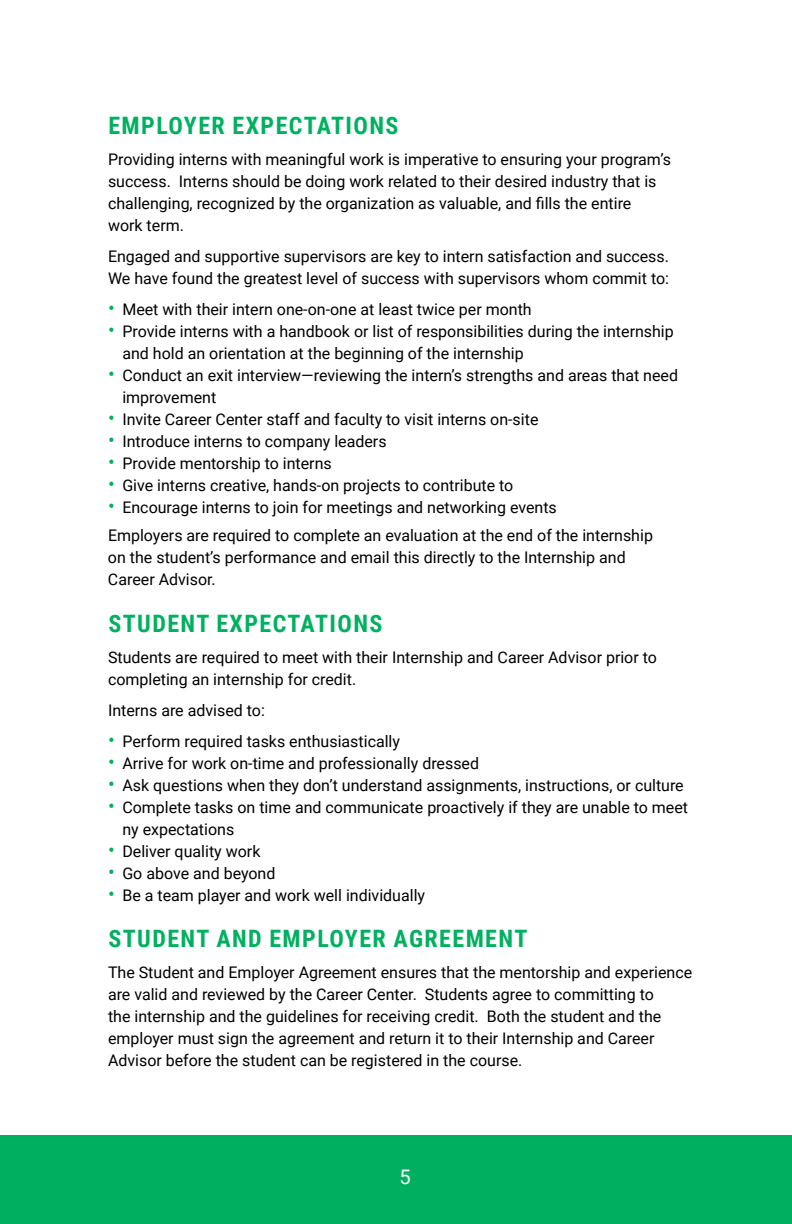
<style>
.page{position:relative;width:792px;height:1224px;background:#fff}
.page>*{position:absolute;margin:0;border:0;box-sizing:border-box;transform-origin:0 0}
.t1{font:700 24px "Roboto Condensed";letter-spacing:.06em;color:#00b060}
.t2{font:20px "Roboto";color:#fff}
.t3{font:16px/22px "Roboto";color:#000}
.s1{font-size:20px;color:#00b060}
</style>
<div class="page">
<div style="left:0;top:1135px;width:792px;height:89px;background:#00b060"></div>
<h1 class="t1" style="left:108px;top:109px;width:292px">EMPLOYER EXPECTATIONS</h1>
<p class="t3" style="left:108px;top:148px;width:564px">Providing interns with meaningful work is imperative to ensuring your program’s success. Interns should be doing work related to their desired industry that is challenging, recognized by the organization as valuable, and fills the entire<br>work term.</p>
<p class="t3" style="left:108px;top:245px;width:563px">Engaged and supportive supervisors are key to intern satisfaction and success.<br>We have found the greatest level of success with supervisors whom commit to:</p>
<p class="t3" style="left:108px;top:298px;width:425px"><span class="s1">•</span> Meet with their intern one-on-one at least twice per month</p>
<p class="t3" style="left:122px;top:320px;width:553px;text-indent:-14px"><span class="s1">•</span> Provide interns with a handbook or list of responsibilities during the internship and hold an orientation at the beginning of the internship</p>
<p class="t3" style="left:122px;top:364px;width:557px;text-indent:-14px"><span class="s1">•</span> Conduct an exit interview—reviewing the intern’s strengths and areas that need improvement</p>
<p class="t3" style="left:108px;top:408px;width:432px"><span class="s1">•</span> Invite Career Center staff and faculty to visit interns on-site</p>
<p class="t3" style="left:108px;top:430px;width:280px"><span class="s1">•</span> Introduce interns to company leaders</p>
<p class="t3" style="left:108px;top:452px;width:225px"><span class="s1">•</span> Provide mentorship to interns</p>
<p class="t3" style="left:108px;top:474px;width:407px"><span class="s1">•</span> Give interns creative, hands-on projects to contribute to</p>
<p class="t3" style="left:108px;top:493px;width:547px;line-height:28px"><span class="s1">•</span> Encourage interns to join for meetings and networking events<br>Employers are required to complete an evaluation at the end of the internship</p>
<p class="t3" style="left:108px;top:546px;width:519px">on the student’s performance and email this directly to the Internship and<br>Career Advisor.</p>
<h1 class="t1" style="left:108px;top:607px;width:276px">STUDENT EXPECTATIONS</h1>
<p class="t3" style="left:108px;top:646px;width:551px">Students are required to meet with their Internship and Career Advisor prior to completing an internship for credit.</p>
<p class="t3" style="left:108px;top:699px;width:158px">Interns are advised to:</p>
<p class="t3" style="left:108px;top:730px;width:294px"><span class="s1">•</span> Perform required tasks enthusiastically</p>
<p class="t3" style="left:108px;top:752px;width:373px"><span class="s1">•</span> Arrive for work on-time and professionally dressed</p>
<p class="t3" style="left:108px;top:774px;width:577px"><span class="s1">•</span> Ask questions when they don’t understand assignments, instructions, or culture</p>
<p class="t3" style="left:122px;top:796px;width:567px;text-indent:-14px"><span class="s1">•</span> Complete tasks on time and communicate proactively if they are unable to meet ny expectations</p>
<p class="t3" style="left:108px;top:840px;width:154px"><span class="s1">•</span> Deliver quality work</p>
<p class="t3" style="left:108px;top:862px;width:169px"><span class="s1">•</span> Go above and beyond</p>
<p class="t3" style="left:108px;top:884px;width:319px"><span class="s1">•</span> Be a team player and work well individually</p>
<h1 class="t1" style="left:108px;top:922px;width:420px">STUDENT AND EMPLOYER AGREEMENT</h1>
<p class="t3" style="left:108px;top:961px;width:586px">The Student and Employer Agreement ensures that the mentorship and experience are valid and reviewed by the Career Center. Students agree to committing to<br>the internship and the guidelines for receiving credit. Both the student and the employer must sign the agreement and return it to their Internship and Career Advisor before the student can be registered in the course.</p>
<p class="t2" style="left:399px;top:1163px;width:13px">5</p>
</div>
